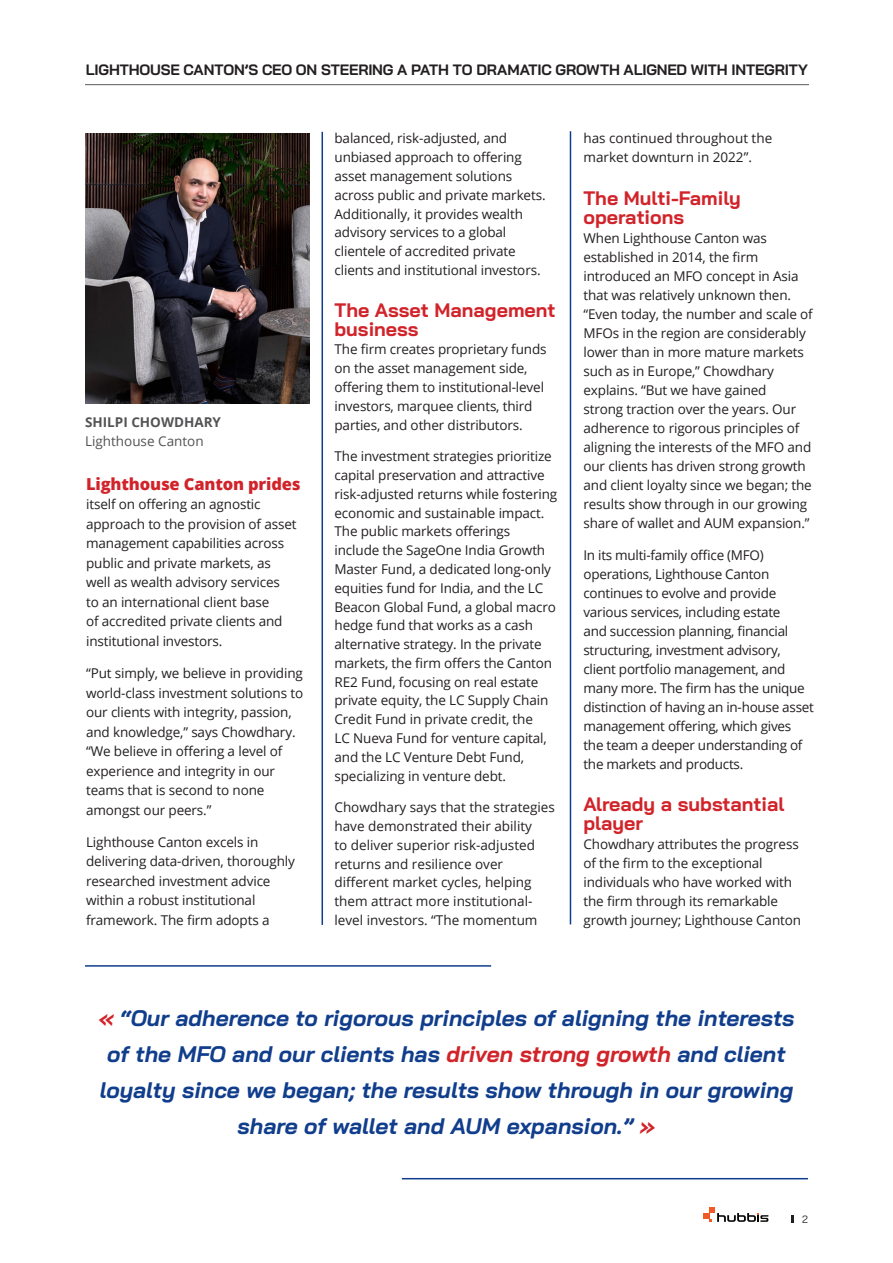
<style>
.page{position:relative;width:893px;height:1263px;background:#fff}
.page>*{position:absolute;margin:0;border:0;box-sizing:border-box;transform-origin:0 0}
.t1{font:italic 700 22.5px/36px "Bai Jamjuree";color:#103d8c;text-align:center}
.subtitle{font:700 19.5px/19px "Bai Jamjuree";color:#d1232a}
.content_style_no_hyphe{font:800 16.5px "Open Sans";letter-spacing:-.01em;color:#d1232a}
.t2{font:700 15px "Bai Jamjuree";letter-spacing:-.01em;color:#231f20}
.content_style_no_hyphe-2{font:13.5px/18.8px "Open Sans";letter-spacing:-.01em;color:#231f20}
.t3{font:13.5px "Open Sans";color:#535355}
.Name_font{font:700 13.5px "Open Sans";color:#535355}
.t4{font:10.5px "Bai Jamjuree";color:#231f20}
.s1{color:#d1232a}
</style>
<div class="page">
<svg style="left:703px;top:1207px;width:65px;height:15px"></svg>
<svg style="left:792px;top:1215px;width:2px;height:8px"></svg>
<hr style="left:322px;top:132px;width:1px;height:793px;background:#103d8c">
<img style="left:85px;top:134px;width:224px;height:269px">
<hr style="left:570px;top:131px;width:1px;height:793px;background:#103d8c">
<hr style="left:85px;top:965px;width:406px;height:2px;background:#103d8c">
<hr style="left:402px;top:1178px;width:406px;height:1px;background:#103d8c">
<hr style="left:85px;top:84px;width:724px;height:1px;background:#57585a">
<p class="t2" style="left:86px;top:61px;width:723px">LIGHTHOUSE CANTON’S CEO ON STEERING A PATH TO DRAMATIC GROWTH ALIGNED WITH INTEGRITY</p>
<p class="Name_font" style="left:85px;top:412px;width:138px">SHILPI CHOWDHARY</p>
<p class="t3" style="left:85px;top:432px;width:120px">Lighthouse Canton</p>
<p class="content_style_no_hyphe" style="left:86px;top:471px;width:216px">Lighthouse Canton prides</p>
<p class="content_style_no_hyphe-2" style="left:86px;top:494px;width:212px;line-height:19.5px">itself on offering an agnostic approach to the provision of asset management capabilities across public and private markets, as well as wealth advisory services<br>to an international client base<br>of accredited private clients and institutional investors.</p>
<p class="content_style_no_hyphe-2" style="left:86px;top:663px;width:219px;line-height:19.5px">“Put simply, we believe in providing world-class investment solutions to our clients with integrity, passion, and knowledge,” says Chowdhary. “We believe in offering a level of experience and integrity in our teams that is second to none amongst our peers.”</p>
<p class="content_style_no_hyphe-2" style="left:86px;top:832px;width:210px;line-height:19.5px">Lighthouse Canton excels in delivering data-driven, thoroughly researched investment advice within a robust institutional framework. The firm adopts a</p>
<p class="content_style_no_hyphe-2" style="left:334px;top:129px;width:213px">balanced, risk-adjusted, and unbiased approach to offering asset management solutions across public and private markets.<br>Additionally, it provides wealth advisory services to a global clientele of accredited private clients and institutional investors.</p>
<p class="subtitle" style="left:334px;top:301px;width:223px">The Asset Management business</p>
<p class="content_style_no_hyphe-2" style="left:334px;top:340px;width:214px">The firm creates proprietary funds on the asset management side, offering them to institutional-level investors, marquee clients, third parties, and other distributors.</p>
<p class="content_style_no_hyphe-2" style="left:334px;top:446px;width:224px">The investment strategies prioritize capital preservation and attractive risk-adjusted returns while fostering economic and sustainable impact.<br>The public markets offerings include the SageOne India Growth Master Fund, a dedicated long-only equities fund for India, and the LC Beacon Global Fund, a global macro hedge fund that works as a cash alternative strategy. In the private markets, the firm offers the Canton RE2 Fund, focusing on real estate private equity, the LC Supply Chain Credit Fund in private credit, the<br>LC Nueva Fund for venture capital, and the LC Venture Debt Fund, specializing in venture debt.</p>
<p class="content_style_no_hyphe-2" style="left:334px;top:797px;width:222px">Chowdhary says that the strategies have demonstrated their ability<br>to deliver superior risk-adjusted returns and resilience over different market cycles, helping them attract more institutional&shy;level investors. “The momentum</p>
<p class="content_style_no_hyphe-2" style="left:583px;top:129px;width:190px">has continued throughout the market downturn in 2022”.</p>
<p class="subtitle" style="left:583px;top:188px;width:159px">The Multi-Family operations</p>
<p class="content_style_no_hyphe-2" style="left:583px;top:228px;width:231px">When Lighthouse Canton was established in 2014, the firm introduced an MFO concept in Asia that was relatively unknown then. “Even today, the number and scale of MFOs in the region are considerably lower than in more mature markets such as in Europe,” Chowdhary explains. “But we have gained<br>strong traction over the years. Our adherence to rigorous principles of aligning the interests of the MFO and our clients has driven strong growth and client loyalty since we began; the results show through in our growing share of wallet and AUM expansion.”</p>
<p class="content_style_no_hyphe-2" style="left:583px;top:545px;width:232px">In its multi-family office (MFO) operations, Lighthouse Canton continues to evolve and provide various services, including estate<br>and succession planning, financial structuring, investment advisory, client portfolio management, and many more. The firm has the unique distinction of having an in-house asset management offering, which gives the team a deeper understanding of the markets and products.</p>
<p class="subtitle" style="left:583px;top:795px;width:202px">Already a substantial player</p>
<p class="content_style_no_hyphe-2" style="left:583px;top:834px;width:219px">Chowdhary attributes the progress of the firm to the exceptional individuals who have worked with the firm through its remarkable growth journey; Lighthouse Canton</p>
<p class="t1" style="left:98px;top:1000px;width:698px"><span class="s1">«</span> “Our adherence to rigorous principles of aligning the interests of the MFO and our clients has <span class="s1">driven strong growth</span> and client loyalty since we began; the results show through in our growing share of wallet and AUM expansion.” <span class="s1">»</span></p>
<p class="t4" style="left:802px;top:1210px;width:7px">2</p>
</div>
